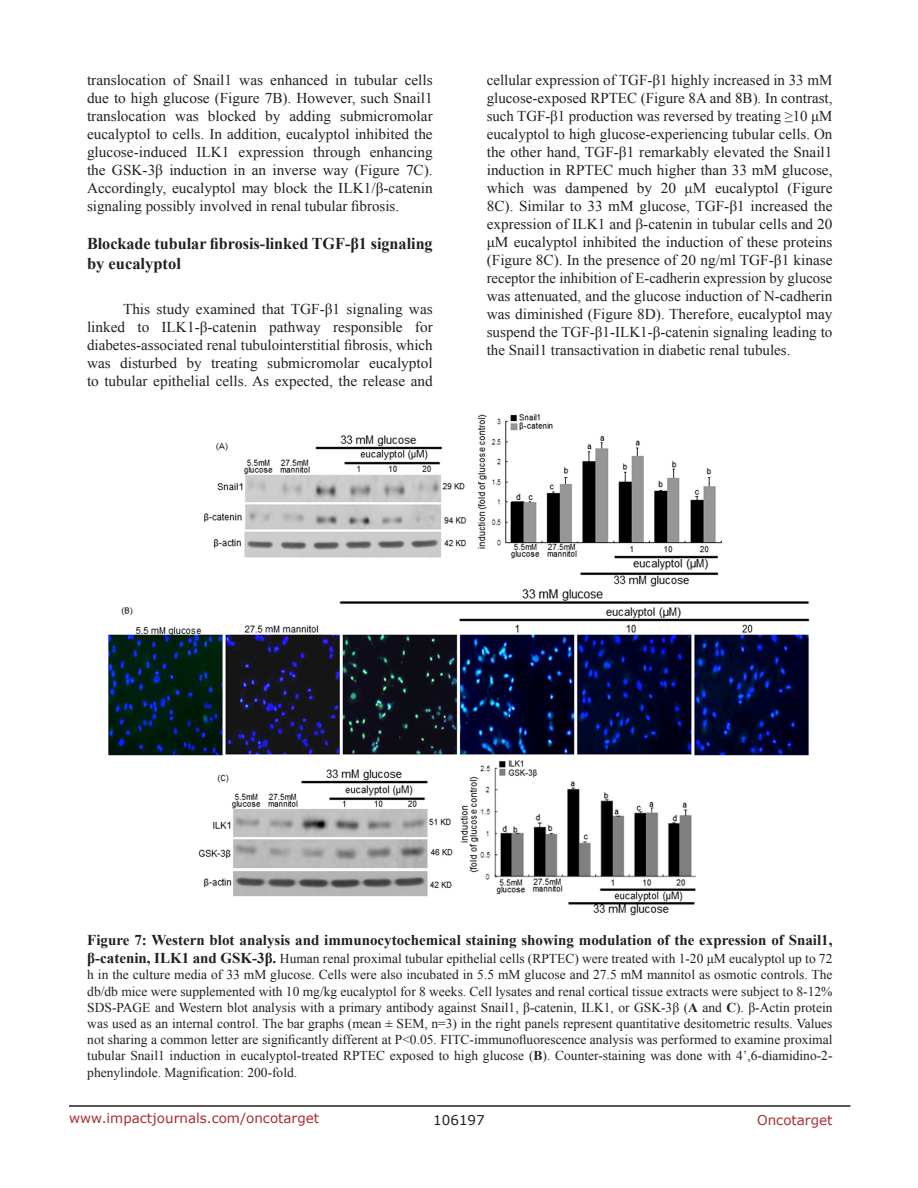
<style>
.page{position:relative;width:918px;height:1188px;background:#fff}
.page>*{position:absolute;margin:0;border:0;box-sizing:border-box;transform-origin:0 0}
.SubHeading{font:700 16.5px/19.8px "Times New Roman";color:#221f22}
.BodyText{font:15px/18px "Times New Roman";color:#221f22;text-align:justify}
.FigureText{font:700 15px "Times New Roman";color:#221f22}
.FigureText-2{font:13.5px/16.2px "Times New Roman";color:#221f22;text-align:justify}
.t1{font:13.5px "Verdana";color:#ac2b31}
.t2{font:13.5px "Verdana";color:#221f22}
.s1{font-weight:700;font-size:15px}
.s2{font-weight:700}
</style>
<div class="page">
<hr style="left:69px;top:1105px;width:781px;height:2px;background:#231f20">
<img style="left:108px;top:414px;width:702px;height:502px">
<p class="BodyText" style="left:87px;top:71px;width:347px">translocation of Snail1 was enhanced in tubular cells due to high glucose (Figure 7B). However, such Snail1 translocation was blocked by adding submicromolar eucalyptol to cells. In addition, eucalyptol inhibited the glucose-induced ILK1 expression through enhancing the GSK-3β induction in an inverse way (Figure 7C).<br>Accordingly, eucalyptol may block the ILK1/β-catenin signaling possibly involved in renal tubular fibrosis.</p>
<p class="SubHeading" style="left:87px;top:233px;width:347px">Blockade tubular fibrosis-linked TGF-β1 signaling by eucalyptol</p>
<p class="BodyText" style="left:87px;top:300px;width:347px;text-indent:36px">This study examined that TGF-β1 signaling was linked to ILK1-β-catenin pathway responsible for diabetes-associated renal tubulointerstitial fibrosis, which was disturbed by treating submicromolar eucalyptol to tubular epithelial cells. As expected, the release and</p>
<p class="BodyText" style="left:487px;top:71px;width:347px">cellular expression of TGF-β1 highly increased in 33 mM glucose-exposed RPTEC (Figure 8A and 8B). In contrast, such TGF-β1 production was reversed by treating ≥10 μM eucalyptol to high glucose-experiencing tubular cells. On the other hand, TGF-β1 remarkably elevated the Snail1 induction in RPTEC much higher than 33 mM glucose, which was dampened by 20 μM eucalyptol (Figure 8C). Similar to 33 mM glucose, TGF-β1 increased the expression of ILK1 and β-catenin in tubular cells and 20 μM eucalyptol inhibited the induction of these proteins (Figure 8C). In the presence of 20 ng/ml TGF-β1 kinase receptor the inhibition of E-cadherin expression by glucose was attenuated, and the glucose induction of N-cadherin was diminished (Figure 8D). Therefore, eucalyptol may suspend the TGF-β1-ILK1-β-catenin signaling leading to the Snail1 transactivation in diabetic renal tubules.</p>
<p class="FigureText" style="left:87px;top:930px;width:747px">Figure 7: Western blot analysis and immunocytochemical staining showing modulation of the expression of Snail1,</p>
<p class="FigureText-2" style="left:87px;top:950px;width:747px"><span class="s1">β-catenin, ILK1 and GSK-3β.</span> Human renal proximal tubular epithelial cells (RPTEC) were treated with 1-20 μM eucalyptol up to 72 h in the culture media of 33 mM glucose. Cells were also incubated in 5.5 mM glucose and 27.5 mM mannitol as osmotic controls. The db/db mice were supplemented with 10 mg/kg eucalyptol for 8 weeks. Cell lysates and renal cortical tissue extracts were subject to 8-12% SDS-PAGE and Western blot analysis with a primary antibody against Snail1, β-catenin, ILK1, or GSK-3β (<span class="s2">A</span> and <span class="s2">C</span>). β-Actin protein was used as an internal control. The bar graphs (mean ± SEM, n=3) in the right panels represent quantitative desitometric results. Values not sharing a common letter are significantly different at P&lt;0.05. FITC-immunofluorescence analysis was performed to examine proximal tubular Snail1 induction in eucalyptol-treated RPTEC exposed to high glucose (<span class="s2">B</span>). Counter-staining was done with 4’,6-diamidino-2- phenylindole. Magnification: 200-fold.</p>
<p class="t1" style="left:69px;top:1109px;width:252px">www.impactjournals.com/oncotarget</p>
<p class="t2" style="left:433px;top:1111px;width:53px">106197</p>
<p class="t1" style="left:757px;top:1111px;width:77px">Oncotarget</p>
</div>
